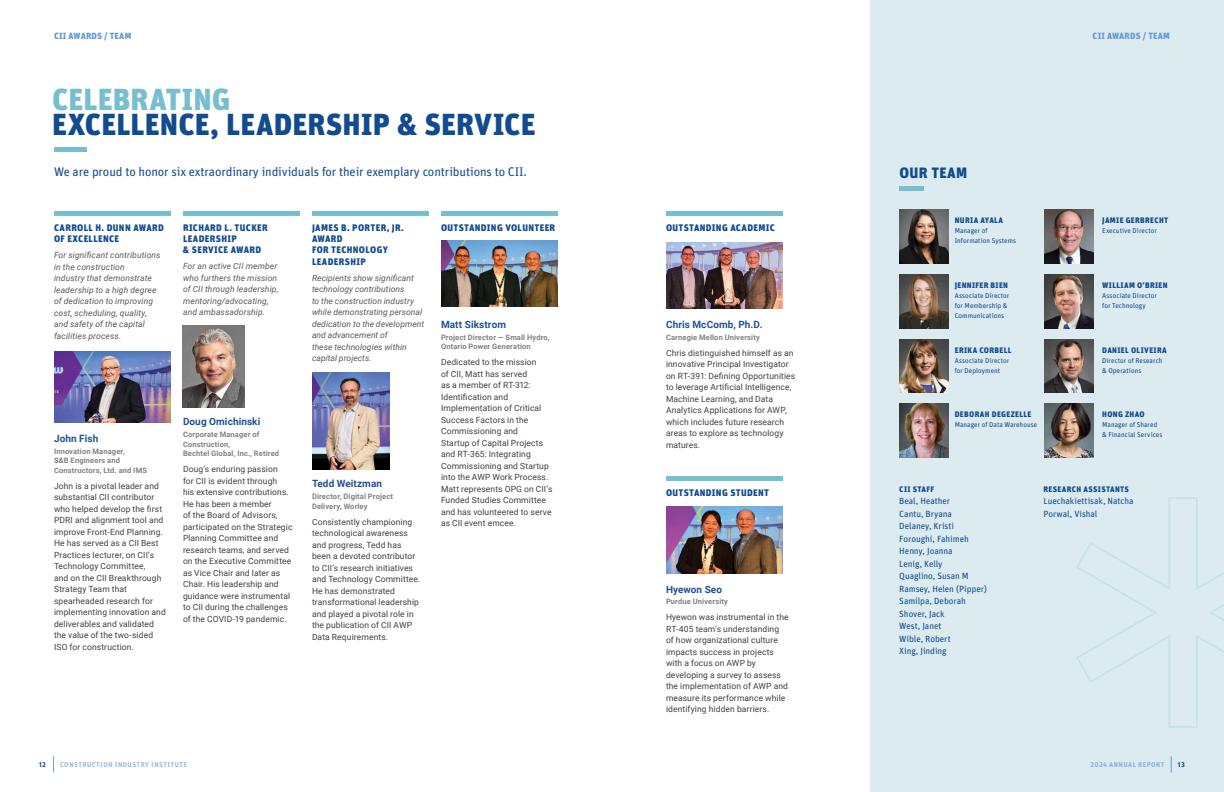
<style>
.page{position:relative;width:1224px;height:792px;background:#fff}
.page>*{position:absolute;margin:0;border:0;box-sizing:border-box;transform-origin:0 0}
.t1{font:900 30.4px "Unit Pro";letter-spacing:.005em;color:#124b8f}
.t2{font:900 30.4px "Unit Pro";letter-spacing:.005em;color:#77becf}
.t3{font:900 15px "Unit Pro";letter-spacing:.02em;color:#124b8f}
.t4{font:12.5px "Unit Pro";letter-spacing:-.01em;color:#124b8f}
.t5{font:700 10px "Roboto";letter-spacing:.01em;color:#235192}
.t6{font:900 9.5px/11px "Unit Pro";letter-spacing:.035em;color:#124b8f}
.t7{font:9px/12.5px "Unit Pro";letter-spacing:-.005em;color:#124b8f}
.t8{font:900 9px "Unit Pro";letter-spacing:.025em;color:#659ad2}
.t9{font:8.5px/11.5px "Roboto";letter-spacing:.015em;color:#414042}
.t10{font:italic 8.5px/11.5px "Roboto";letter-spacing:.01em;color:#58595b}
.t11{font:900 8px "Unit Pro";letter-spacing:.045em;color:#124b8f}
.t12{font:700 7.5px/9.5px "Roboto";letter-spacing:.02em;color:#808285}
.t13{font:7px/10px "Unit Pro";letter-spacing:.005em;color:#124b8f}
.t14{font:700 7px "Unit Pro";letter-spacing:.07em;color:#9abde1}
.t15{font:700 7px "Unit Pro";letter-spacing:.075em;color:#8cb3dd}
.t16{font:700 7px "Unit Pro";color:#124b8f}
</style>
<div class="page">
<svg style="left:53px;top:756px;width:1px;height:17px"></svg>
<div style="left:870px;top:0;width:354px;height:792px;background:#dbebef"></div>
<hr style="left:54px;top:148px;width:32px;height:4px;background:#77becf">
<img style="left:312px;top:373px;width:77px;height:97px">
<img style="left:54px;top:351px;width:117px;height:72px">
<img style="left:183px;top:326px;width:62px;height:81px">
<img style="left:666px;top:242px;width:117px;height:67px">
<img style="left:666px;top:507px;width:117px;height:66px">
<hr style="left:899px;top:186px;width:25px;height:4px;background:#77becf">
<img style="left:899px;top:210px;width:49px;height:53px">
<img style="left:899px;top:274px;width:49px;height:54px">
<img style="left:899px;top:339px;width:49px;height:54px">
<img style="left:899px;top:404px;width:49px;height:54px">
<img style="left:1045px;top:210px;width:49px;height:53px">
<img style="left:1045px;top:274px;width:49px;height:54px">
<img style="left:1045px;top:339px;width:49px;height:54px">
<img style="left:1045px;top:404px;width:49px;height:54px">
<hr style="left:54px;top:212px;width:117px;height:4px;background:#77becf">
<hr style="left:183px;top:212px;width:117px;height:4px;background:#77becf">
<hr style="left:312px;top:212px;width:117px;height:4px;background:#77becf">
<hr style="left:441px;top:212px;width:117px;height:4px;background:#77becf">
<hr style="left:666px;top:212px;width:117px;height:4px;background:#77becf">
<hr style="left:666px;top:477px;width:117px;height:4px;background:#77becf">
<svg style="left:1076px;top:497px;width:148px;height:231px"></svg>
<svg style="left:1171px;top:756px;width:1px;height:17px"></svg>
<img style="left:441px;top:240px;width:117px;height:67px">
<p class="t8" style="left:54px;top:29px;width:79px">CII AWARDS / TEAM</p>
<p class="t8" style="left:1093px;top:29px;width:79px">CII AWARDS / TEAM</p>
<h1 class="t2" style="left:52px;top:76px;width:180px">CELEBRATING</h1>
<h1 class="t1" style="left:52px;top:102px;width:485px">EXCELLENCE, LEADERSHIP &amp; SERVICE</h1>
<h3 class="t4" style="left:54px;top:163px;width:475px">We are proud to honor six extraordinary individuals for their exemplary contributions to CII.</h3>
<p class="t6" style="left:54px;top:222px;width:111px">CARROLL H. DUNN AWARD<br>OF EXCELLENCE</p>
<p class="t10" style="left:54px;top:249px;width:108px">For significant contributions in the construction<br>industry that demonstrate leadership to a high degree of dedication to improving cost, scheduling, quality, and safety of the capital facilities process.</p>
<p class="t6" style="left:183px;top:222px;width:86px">RICHARD L. TUCKER<br>LEADERSHIP<br>&amp; SERVICE AWARD</p>
<p class="t10" style="left:183px;top:260px;width:97px">For an active CII member who furthers the mission of CII through leadership, mentoring/advocating, and ambassadorship.</p>
<p class="t5" style="left:54px;top:431px;width:46px">John Fish</p>
<p class="t12" style="left:54px;top:446px;width:95px">Innovation Manager,<br>S&amp;B Engineers and<br>Constructors, Ltd. and IMS</p>
<p class="t9" style="left:54px;top:480px;width:113px">John is a pivotal leader and substantial CII contributor who helped develop the first<br>PDRI and alignment tool and improve Front-End Planning.<br>He has served as a CII Best<br>Practices lecturer, on CII’s<br>Technology Committee,<br>and on the CII Breakthrough<br>Strategy Team that spearheaded research for implementing innovation and deliverables and validated the value of the two-sided<br>ISO for construction.</p>
<p class="t5" style="left:183px;top:415px;width:79px">Doug Omichinski</p>
<p class="t12" style="left:183px;top:429px;width:98px">Corporate Manager of<br>Construction,<br>Bechtel Global, Inc., Retired</p>
<p class="t9" style="left:183px;top:463px;width:111px">Doug’s enduring passion<br>for CII is evident through<br>his extensive contributions.<br>He has been a member<br>of the Board of Advisors, participated on the Strategic<br>Planning Committee and research teams, and served on the Executive Committee as Vice Chair and later as<br>Chair. His leadership and guidance were instrumental to CII during the challenges of the COVID-19 pandemic.</p>
<p class="t6" style="left:312px;top:222px;width:93px">JAMES B. PORTER, JR.<br>AWARD<br>FOR TECHNOLOGY<br>LEADERSHIP</p>
<p class="t10" style="left:312px;top:272px;width:114px">Recipients show significant technology contributions<br>to the construction industry while demonstrating personal dedication to the development and advancement of<br>these technologies within capital projects.</p>
<p class="t5" style="left:312px;top:477px;width:72px">Tedd Weitzman</p>
<p class="t12" style="left:312px;top:491px;width:83px">Director, Digital Project<br>Delivery, Worley</p>
<p class="t9" style="left:312px;top:516px;width:110px">Consistently championing technological awareness and progress, Tedd has been a devoted contributor to CII’s research initiatives and Technology Committee.<br>He has demonstrated transformational leadership and played a pivotal role in the publication of CII AWP<br>Data Requirements.</p>
<p class="t6" style="left:441px;top:222px;width:116px">OUTSTANDING VOLUNTEER</p>
<p class="t5" style="left:441px;top:317px;width:67px">Matt Sikstrom</p>
<p class="t12" style="left:441px;top:332px;width:110px">Project Director — Small Hydro,<br>Ontario Power Generation</p>
<p class="t9" style="left:441px;top:356px;width:113px">Dedicated to the mission<br>of CII, Matt has served<br>as a member of RT-312:<br>Identification and<br>Implementation of Critical<br>Success Factors in the<br>Commissioning and<br>Startup of Capital Projects and RT-365: Integrating<br>Commissioning and Startup into the AWP Work Process.<br>Matt represents OPG on CII’s<br>Funded Studies Committee and has volunteered to serve as CII event emcee.</p>
<p class="t16" style="left:39px;top:760px;width:8px">12</p>
<p class="t14" style="left:60px;top:760px;width:129px">CONSTRUCTION INDUSTRY INSTITUTE</p>
<p class="t6" style="left:666px;top:222px;width:110px">OUTSTANDING ACADEMIC</p>
<p class="t5" style="left:666px;top:317px;width:98px">Chris McComb, Ph.D.</p>
<p class="t12" style="left:666px;top:332px;width:95px">Carnegie Mellon University</p>
<p class="t9" style="left:666px;top:347px;width:131px">Chris distinguished himself as an innovative Principal Investigator on RT-391: Defining Opportunities to leverage Artificial Intelligence,<br>Machine Learning, and Data<br>Analytics Applications for AWP, which includes future research areas to explore as technology matures.</p>
<p class="t6" style="left:666px;top:487px;width:105px">OUTSTANDING STUDENT</p>
<p class="t5" style="left:666px;top:582px;width:58px">Hyewon Seo</p>
<p class="t12" style="left:666px;top:597px;width:64px">Purdue University</p>
<p class="t9" style="left:666px;top:611px;width:124px">Hyewon was instrumental in the<br>RT-405 team’s understanding of how organizational culture impacts success in projects with a focus on AWP by developing a survey to assess the implementation of AWP and measure its performance while identifying hidden barriers.</p>
<h2 class="t3" style="left:899px;top:161px;width:69px">OUR TEAM</h2>
<p class="t11" style="left:955px;top:214px;width:50px">NURIA AYALA</p>
<p class="t13" style="left:955px;top:225px;width:63px">Manager of<br>Information Systems</p>
<p class="t11" style="left:955px;top:279px;width:55px">JENNIFER BIEN</p>
<p class="t13" style="left:955px;top:290px;width:56px">Associate Director for Membership &amp;<br>Communications</p>
<p class="t11" style="left:955px;top:345px;width:58px">ERIKA CORBELL</p>
<p class="t13" style="left:955px;top:356px;width:56px">Associate Director for Deployment</p>
<p class="t11" style="left:955px;top:408px;width:78px">DEBORAH DEGEZELLE</p>
<p class="t13" style="left:955px;top:419px;width:84px">Manager of Data Warehouse</p>
<p class="t11" style="left:1102px;top:214px;width:68px">JAMIE GERBRECHT</p>
<p class="t13" style="left:1102px;top:225px;width:56px">Executive Director</p>
<p class="t11" style="left:1102px;top:279px;width:67px">WILLIAM O’BRIEN</p>
<p class="t13" style="left:1102px;top:290px;width:56px">Associate Director for Technology</p>
<p class="t11" style="left:1102px;top:344px;width:66px">DANIEL OLIVEIRA</p>
<p class="t13" style="left:1102px;top:355px;width:62px">Director of Research &amp; Operations</p>
<p class="t11" style="left:1102px;top:408px;width:44px">HONG ZHAO</p>
<p class="t13" style="left:1102px;top:419px;width:62px">Manager of Shared &amp; Financial Services</p>
<p class="t11" style="left:899px;top:483px;width:36px">CII STAFF</p>
<p class="t7" style="left:899px;top:495px;width:89px">Beal, Heather<br>Cantu, Bryana<br>Delaney, Kristi<br>Foroughi, Fahimeh<br>Henny, Joanna<br>Lenig, Kelly<br>Quaglino, Susan M<br>Ramsey, Helen (Pipper)<br>Samilpa, Deborah<br>Shover, Jack<br>West, Janet<br>Wible, Robert<br>Xing, Jinding</p>
<p class="t11" style="left:1044px;top:483px;width:87px">RESEARCH ASSISTANTS</p>
<p class="t7" style="left:1044px;top:495px;width:92px">Luechakiettisak, Natcha<br>Porwal, Vishal</p>
<p class="t15" style="left:1091px;top:760px;width:75px">2024 ANNUAL REPORT</p>
<p class="t16" style="left:1178px;top:760px;width:8px">13</p>
</div>
